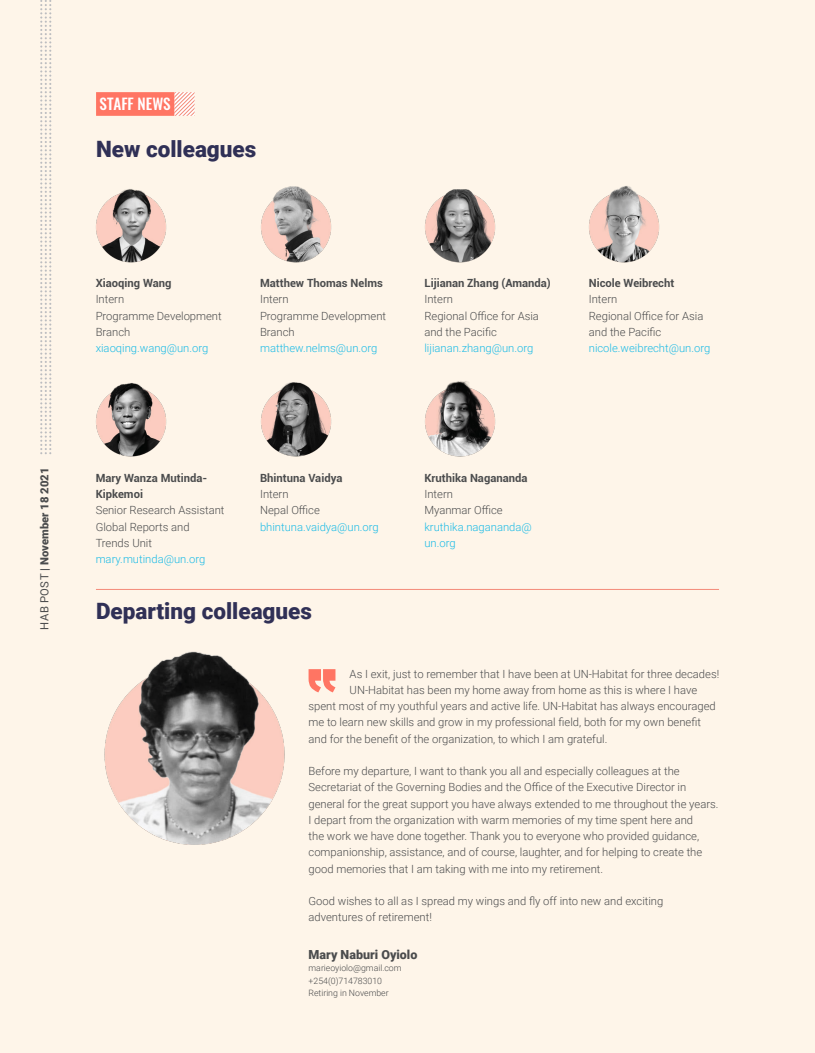
<style>
.page{position:relative;width:815px;height:1053px;background:#fff}
.page>*{position:absolute;margin:0;border:0;box-sizing:border-box;transform-origin:0 0}
.h9{font:900 22.5px "Roboto";color:#303056}
.t1{font:500 15.25px "Oswald";color:#fff}
.H8{font:900 12.5px "Roboto";color:#4b4c4d}
.Bodytext{font:300 11.25px/16.2px "Roboto";color:#4b4c4d}
.Body_-_Staff{font:300 11.25px/16.2px "Roboto";color:#4b4c4d}
.Body_-_Staff-2{font:300 11.25px/16.2px "Roboto";color:#1bbbe6}
.Body_-_Staff-3{font:700 11.25px/16.2px "Roboto";color:#4b4c4d}
.t2{font:900 11.25px "Roboto";color:#4b4c4d}
.H8-2{font:300 8.75px/12.5px "Roboto";color:#4b4c4d}
.s1{font-weight:400}
</style>
<div class="page">
<div style="left:0;top:0;width:815px;height:1052px;background:#fef5e9"></div>
<svg style="left:96px;top:92px;width:99px;height:24px;background:#fe8a7a"></svg>
<img style="left:104px;top:651px;width:181px;height:194px">
<img style="left:96px;top:189px;width:71px;height:74px">
<img style="left:96px;top:383px;width:71px;height:74px">
<img style="left:261px;top:382px;width:70px;height:75px">
<img style="left:425px;top:381px;width:70px;height:76px">
<img style="left:261px;top:186px;width:70px;height:77px">
<img style="left:425px;top:189px;width:70px;height:74px">
<img style="left:589px;top:186px;width:71px;height:77px">
<svg style="left:309px;top:669px;width:26px;height:23px"></svg>
<hr style="left:96px;top:589px;width:623px;height:1px;background:#f48b79">
<svg style="left:40px;top:0;width:11px;height:454px"></svg>
<p class="t1" style="left:100px;top:93px;width:73px">STAFF NEWS</p>
<p class="h9" style="left:96px;top:133px;width:162px">New colleagues</p>
<p class="Body_-_Staff-3" style="left:96px;top:274px;width:77px">Xiaoqing Wang</p>
<p class="Body_-_Staff" style="left:96px;top:291px;width:30px">Intern</p>
<p class="Body_-_Staff" style="left:96px;top:307px;width:128px">Programme Development<br>Branch</p>
<p class="Body_-_Staff-2" style="left:96px;top:340px;width:114px">xiaoqing.wang@un.org</p>
<p class="Body_-_Staff-3" style="left:260px;top:274px;width:124px">Matthew Thomas Nelms</p>
<p class="Body_-_Staff" style="left:260px;top:291px;width:30px">Intern</p>
<p class="Body_-_Staff" style="left:260px;top:307px;width:128px">Programme Development<br>Branch</p>
<p class="Body_-_Staff-2" style="left:260px;top:340px;width:119px">matthew.nelms@un.org</p>
<p class="Body_-_Staff-3" style="left:424px;top:274px;width:128px">Lijianan Zhang (Amanda)</p>
<p class="Body_-_Staff" style="left:424px;top:291px;width:30px">Intern</p>
<p class="Body_-_Staff" style="left:424px;top:307px;width:116px">Regional Office for Asia and the Pacific</p>
<p class="Body_-_Staff-2" style="left:424px;top:340px;width:110px">lijianan.zhang@un.org</p>
<p class="Body_-_Staff-3" style="left:589px;top:274px;width:87px">Nicole Weibrecht</p>
<p class="Body_-_Staff" style="left:589px;top:291px;width:30px">Intern</p>
<p class="Body_-_Staff" style="left:589px;top:307px;width:116px">Regional Office for Asia and the Pacific</p>
<p class="Body_-_Staff-2" style="left:589px;top:340px;width:123px">nicole.weibrecht@un.org</p>
<p class="t2" style="left:37px;top:629px;width:163px;rotate:-90deg"><span class="s1">HAB POST</span> | November 18 2021</p>
<p class="Body_-_Staff-3" style="left:96px;top:469px;width:113px">Mary Wanza Mutinda-<br>Kipkemoi</p>
<p class="Body_-_Staff" style="left:96px;top:501px;width:130px">Senior Research Assistant</p>
<p class="Body_-_Staff" style="left:96px;top:518px;width:96px">Global Reports and<br>Trends Unit</p>
<p class="Body_-_Staff-2" style="left:96px;top:550px;width:111px">mary.mutinda@un.org</p>
<p class="Body_-_Staff-3" style="left:260px;top:469px;width:84px">Bhintuna Vaidya</p>
<p class="Body_-_Staff" style="left:260px;top:485px;width:30px">Intern</p>
<p class="Body_-_Staff" style="left:260px;top:501px;width:61px">Nepal Office</p>
<p class="Body_-_Staff-2" style="left:260px;top:518px;width:120px">bhintuna.vaidya@un.org</p>
<p class="h9" style="left:96px;top:595px;width:217px">Departing colleagues</p>
<p class="Body_-_Staff-3" style="left:424px;top:469px;width:105px">Kruthika Nagananda</p>
<p class="Body_-_Staff" style="left:424px;top:485px;width:30px">Intern</p>
<p class="Body_-_Staff" style="left:424px;top:501px;width:80px">Myanmar Office</p>
<p class="Body_-_Staff-2" style="left:424px;top:518px;width:109px">kruthika.nagananda@ un.org</p>
<p class="Bodytext" style="left:350px;top:665px;width:371px">As I exit, just to remember that I have been at UN-Habitat for three decades!</p>
<p class="Bodytext" style="left:350px;top:681px;width:349px">UN-Habitat has been my home away from home as this is where I have</p>
<p class="Bodytext" style="left:309px;top:697px;width:409px">spent most of my youthful years and active life. UN-Habitat has always encouraged</p>
<p class="Bodytext" style="left:309px;top:713px;width:394px">me to learn new skills and grow in my professional field, both for my own benefit</p>
<p class="Bodytext" style="left:309px;top:730px;width:300px">and for the benefit of the organization, to which I am grateful.</p>
<p class="Bodytext" style="left:309px;top:762px;width:411px">Before my departure, I want to thank you all and especially colleagues at the Secretariat of the Governing Bodies and the Office of the Executive Director in general for the great support you have always extended to me throughout the years.<br>I depart from the organization with warm memories of my time spent here and<br>the work we have done together. Thank you to everyone who provided guidance, companionship, assistance, and of course, laughter, and for helping to create the good memories that I am taking with me into my retirement.</p>
<p class="Bodytext" style="left:309px;top:892px;width:356px">Good wishes to all as I spread my wings and fly off into new and exciting adventures of retirement!</p>
<p class="H8" style="left:309px;top:945px;width:110px">Mary Naburi Oyiolo</p>
<p class="H8-2" style="left:309px;top:961px;width:95px">marieoyiolo@gmail.com +254(0)714783010<br>Retiring in November</p>
</div>
